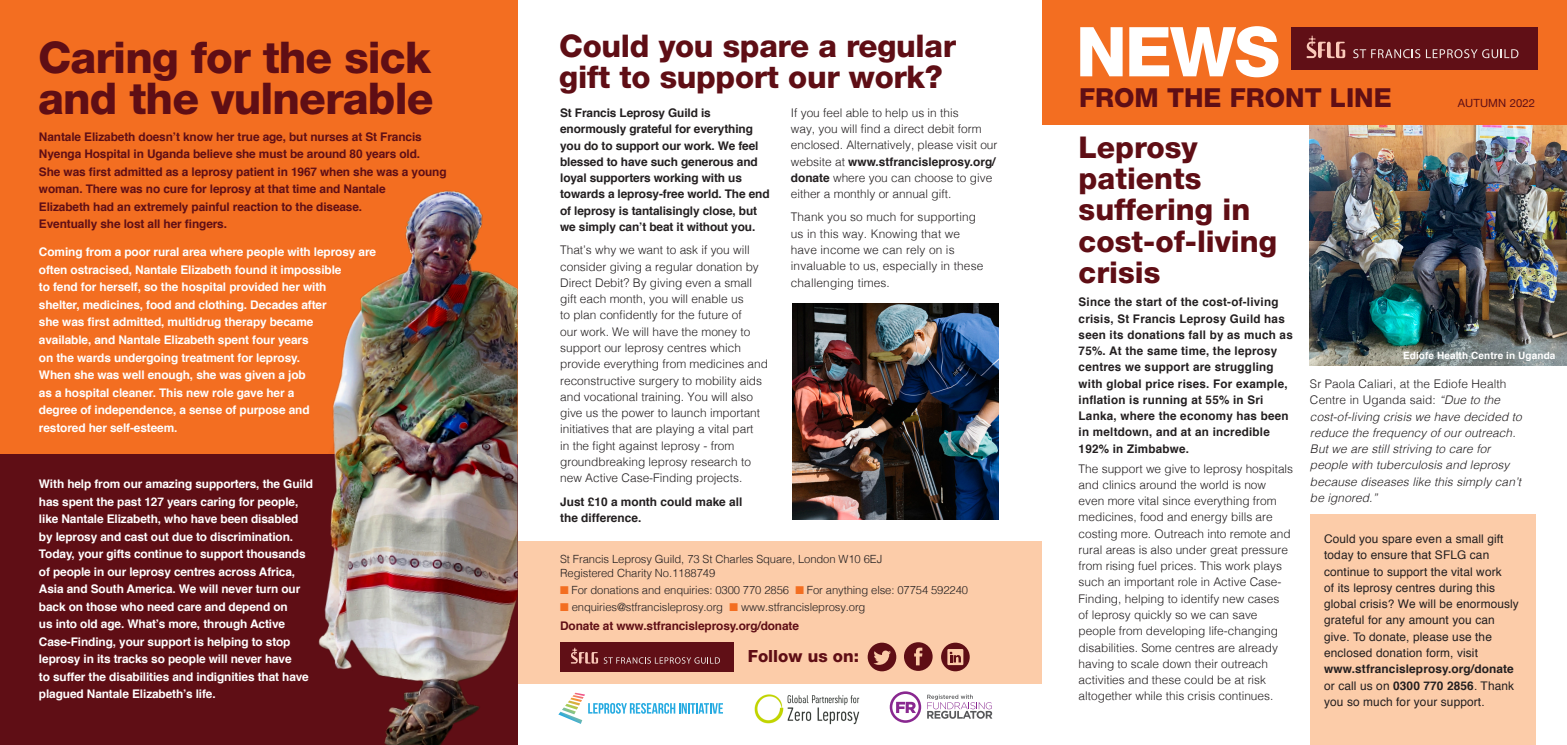
<style>
.page{position:relative;width:1567px;height:745px;background:#fff}
.page>*{position:absolute;margin:0;border:0;box-sizing:border-box;transform-origin:0 0}
.t1{font:800 68.75px "Helvetica Neue";color:#fff}
.t2{font:800 43.75px "Helvetica Neue";letter-spacing:-.02em;color:#5f0e15}
.t3{font:800 31.25px "Helvetica Neue";letter-spacing:-.01em;color:#5f0e15}
.t4{font:800 30px/31.2px "Helvetica Neue";color:#5f0e15}
.t5{font:800 26.25px "Helvetica Neue";color:#5f0e15}
.t6{font:800 16.75px "Helvetica Neue";color:#5f0e15}
.t7{font:300 11.88px/16.2px "Helvetica";color:#231f20}
.t8{font:700 11.88px/17.5px "Helvetica";letter-spacing:-.01em;color:#fff}
.t9{font:700 11.88px/17.5px "Helvetica";letter-spacing:-.01em;color:#5f0e15}
.t10{font:11.88px/16.2px "Helvetica";letter-spacing:.01em;color:#231f20}
.t11{font:700 11.88px/16.2px "Helvetica";letter-spacing:.02em;color:#231f20}
.t12{font:700 11.88px/16.2px "Helvetica";color:#231f20}
.t13{font:italic 300 11.88px/16.2px "Helvetica";letter-spacing:.01em;color:#231f20}
.t14{font:300 11.25px "Helvetica";letter-spacing:-.01em;color:#231f20}
.t15{font:11.25px "Helvetica Neue";letter-spacing:.01em;color:#5f0e15}
.t16{font:700 10px "Helvetica";letter-spacing:.01em;color:#fff}
.s1{font-weight:700}
.s2{color:#f36e21}
.s3{font-style:normal}
</style>
<div class="page">
<div style="left:0;top:0;width:517px;height:744px;background:#f36e21"></div>
<div style="left:1309px;top:514px;width:225px;height:230px;background:#fccca9"></div>
<img style="left:1309px;top:124px;width:257px;height:241px">
<div style="left:517px;top:541px;width:525px;height:142px;background:#fccca9"></div>
<div style="left:1042px;top:0;width:524px;height:124px;background:#f36e21"></div>
<div style="left:1291px;top:27px;width:246px;height:42px;background:#600f16"></div>
<svg style="left:1353px;top:49px;width:165px;height:9px"></svg>
<svg style="left:1306px;top:36px;width:39px;height:22px"></svg>
<img style="left:754px;top:694px;width:105px;height:30px">
<svg style="left:558px;top:692px;width:165px;height:31px"></svg>
<div style="left:560px;top:641px;width:174px;height:30px;background:#600f16"></div>
<svg style="left:570px;top:647px;width:150px;height:16px"></svg>
<svg style="left:889px;top:691px;width:32px;height:31px"></svg>
<svg style="left:927px;top:694px;width:65px;height:24px"></svg>
<svg style="left:941px;top:642px;width:28px;height:29px"></svg>
<svg style="left:867px;top:642px;width:29px;height:29px"></svg>
<svg style="left:904px;top:642px;width:28px;height:28px"></svg>
<img style="left:792px;top:303px;width:206px;height:216px">
<div style="left:0;top:454px;width:517px;height:290px;background:#5f0e15"></div>
<img style="left:318px;top:190px;width:199px;height:554px">
<p class="t2" style="left:38px;top:31px;width:394px">Caring for the sick</p>
<p class="t2" style="left:38px;top:72px;width:397px">and the vulnerable</p>
<p class="t9" style="left:39px;top:128px;width:409px">Nantale Elizabeth doesn’t know her true age, but nurses at St Francis Nyenga Hospital in Uganda believe she must be around 80 years old.<br>She was first admitted as a leprosy patient in 1967 when she was a young woman. There was no cure for leprosy at that time and Nantale<br>Elizabeth had an extremely painful reaction to the disease.<br>Eventually she lost all her fingers.</p>
<p class="t8" style="left:39px;top:243px;width:338px">Coming from a poor rural area where people with leprosy are often ostracised, Nantale Elizabeth found it impossible<br>to fend for herself, so the hospital provided her with<br>shelter, medicines, food and clothing. Decades after<br>she was first admitted, multidrug therapy became<br>available, and Nantale Elizabeth spent four years<br>on the wards undergoing treatment for leprosy.<br>When she was well enough, she was given a job<br>as a hospital cleaner. This new role gave her a<br>degree of independence, a sense of purpose and<br>restored her self-esteem.</p>
<p class="t8" style="left:39px;top:475px;width:276px">With help from our amazing supporters, the Guild has spent the past 127 years caring for people, like Nantale Elizabeth, who have been disabled by leprosy and cast out due to discrimination.<br>Today, your gifts continue to support thousands of people in our leprosy centres across Africa, Asia and South America. We will never turn our back on those who need care and depend on<br>us into old age. What’s more, through Active Case-Finding, your support is helping to stop leprosy in its tracks so people will never have<br>to suffer the disabilities and indignities that have plagued Nantale Elizabeth’s life.</p>
<p class="t3" style="left:559px;top:27px;width:398px">Could you spare a regular</p>
<p class="t3" style="left:559px;top:58px;width:385px">gift to support our work?</p>
<p class="t12" style="left:560px;top:105px;width:211px">St Francis Leprosy Guild is enormously grateful for everything you do to support our work. We feel blessed to have such generous and loyal supporters working with us towards a leprosy-free world. The end of leprosy is tantalisingly close, but we simply can’t beat it without you.</p>
<p class="t7" style="left:560px;top:241px;width:209px">That’s why we want to ask if you will consider giving a regular donation by Direct Debit? By giving even a small gift each month, you will enable us<br>to plan confidently for the future of<br>our work. We will have the money to support our leprosy centres which provide everything from medicines and reconstructive surgery to mobility aids and vocational training. You will also give us the power to launch important initiatives that are playing a vital part<br>in the fight against leprosy - from groundbreaking leprosy research to new Active Case-Finding projects.</p>
<p class="t12" style="left:560px;top:493px;width:184px">Just £10 a month could make all the difference.</p>
<p class="t7" style="left:790px;top:103px;width:208px">If you feel able to help us in this<br>way, you will find a direct debit form enclosed. Alternatively, please visit our website at <span class="s1">www.stfrancisleprosy.org/ donate</span> where you can choose to give either a monthly or annual gift.</p>
<p class="t7" style="left:790px;top:208px;width:194px">Thank you so much for supporting us in this way. Knowing that we have income we can rely on is invaluable to us, especially in these challenging times.</p>
<p class="t14" style="left:560px;top:549px;width:324px">St Francis Leprosy Guild, 73 St Charles Square, London W10 6EJ</p>
<p class="t14" style="left:560px;top:563px;width:157px">Registered Charity No.1188749</p>
<p class="t14" style="left:560px;top:580px;width:409px"><span class="s2">■</span> For donations and enquiries: 0300 770 2856 <span class="s2">■</span> For anything else: 07754 592240</p>
<p class="t14" style="left:560px;top:596px;width:307px"><span class="s2">■</span> enquiries@stfrancisleprosy.org <span class="s2">■</span> www.stfrancisleprosy.org</p>
<p class="t9" style="left:560px;top:617px;width:240px">Donate at www.stfrancisleprosy.org/donate</p>
<p class="t6" style="left:747px;top:645px;width:113px">Follow us on:</p>
<p class="t1" style="left:1075px;top:11px;width:205px">NEWS</p>
<p class="t5" style="left:1078px;top:82px;width:314px">FROM THE FRONT LINE</p>
<p class="t15" style="left:1457px;top:95px;width:79px">AUTUMN 2022</p>
<p class="t4" style="left:1078px;top:131px;width:200px">Leprosy patients suffering in cost-of-living crisis</p>
<p class="t11" style="left:1078px;top:294px;width:216px">Since the start of the cost-of-living crisis, St Francis Leprosy Guild has seen its donations fall by as much as 75%. At the same time, the leprosy centres we support are struggling with global price rises. For example, inflation is running at 55% in Sri Lanka, where the economy has been in meltdown, and at an incredible 192% in Zimbabwe.</p>
<p class="t7" style="left:1078px;top:459px;width:216px">The support we give to leprosy hospitals and clinics around the world is now even more vital since everything from medicines, food and energy bills are costing more. Outreach into remote and rural areas is also under great pressure from rising fuel prices. This work plays such an important role in Active Case-Finding, helping to identify new cases<br>of leprosy quickly so we can save people from developing life-changing disabilities. Some centres are already having to scale down their outreach activities and these could be at risk altogether while this crisis continues.</p>
<p class="t16" style="left:1402px;top:347px;width:154px">Ediofe Health Centre in Uganda</p>
<p class="t13" style="left:1309px;top:375px;width:213px"><span class="s3">Sr Paola Caliari, at the Ediofe Health Centre in Uganda said:</span> “Due to the cost-of-living crisis we have decided to reduce the frequency of our outreach.<br>But we are still striving to care for people with tuberculosis and leprosy because diseases like this simply can’t be ignored.”</p>
<p class="t10" style="left:1323px;top:531px;width:196px">Could you spare even a small gift today to ensure that SFLG can continue to support the vital work<br>of its leprosy centres during this global crisis? We will be enormously grateful for any amount you can give. To donate, please use the enclosed donation form, visit <span class="s1">www.stfrancisleprosy.org/donate </span>or call us on <span class="s1">0300 770 2856</span>. Thank you so much for your support.</p>
</div>
